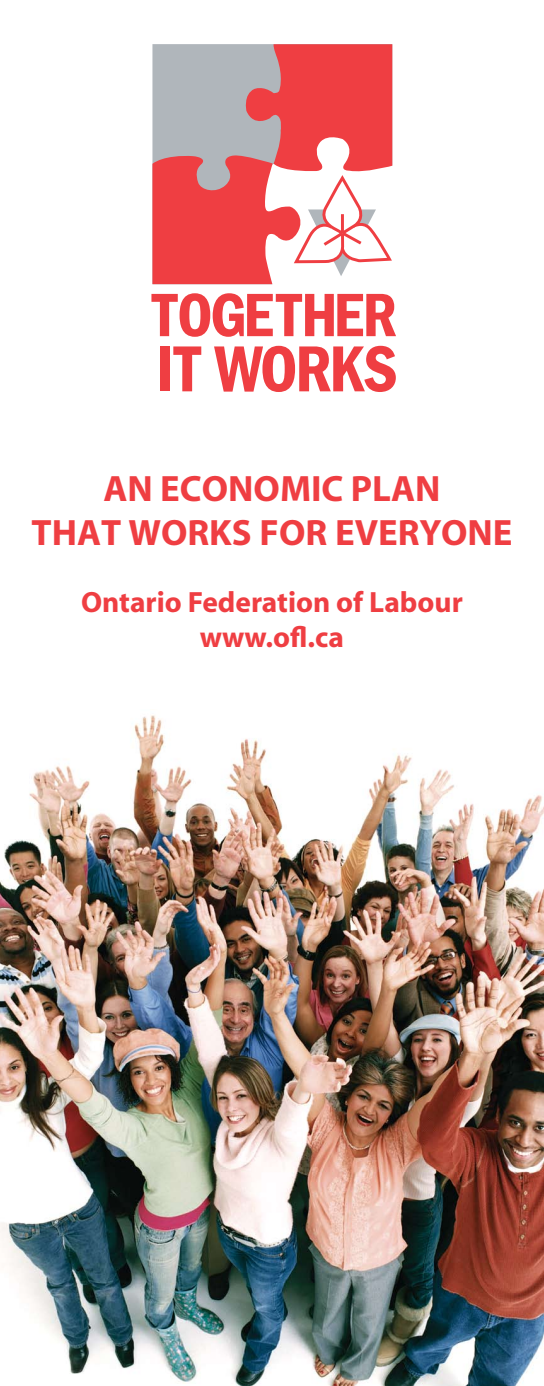
<style>
.page{position:relative;width:544px;height:1386px;background:#fff}
.page>*{position:absolute;margin:0;border:0;box-sizing:border-box;transform-origin:0 0}
.t1{font:600 condensed 67.29px "Franklin Gothic";letter-spacing:-.04em;color:#ef3e42}
.t2{font:600 condensed 63.35px "Franklin Gothic";letter-spacing:-.02em;color:#ef3e42}
.t3{font:700 36.75px/44.5px "Myriad";color:#ef3e42;text-align:center}
.t4{font:700 29.4px/35.3px "Myriad";color:#ef3e42;text-align:center}
</style>
<div class="page">
<svg style="left:152px;top:44px;width:240px;height:240px"></svg>
<hr style="left:341px;top:214px;width:3px;height:19px;background:#ef3e42">
<img style="left:0;top:715px;width:543px;height:671px">
<p class="t2" style="left:152px;top:279px;width:246px">TOGETHER</p>
<p class="t1" style="left:156px;top:331px;width:243px">IT WORKS</p>
<p class="t3" style="left:32px;top:468px;width:482px">AN ECONOMIC PLAN<br>THAT WORKS FOR EVERYONE</p>
<p class="t4" style="left:81px;top:585px;width:383px">Ontario Federation of Labour www.ofl.ca</p>
</div>
